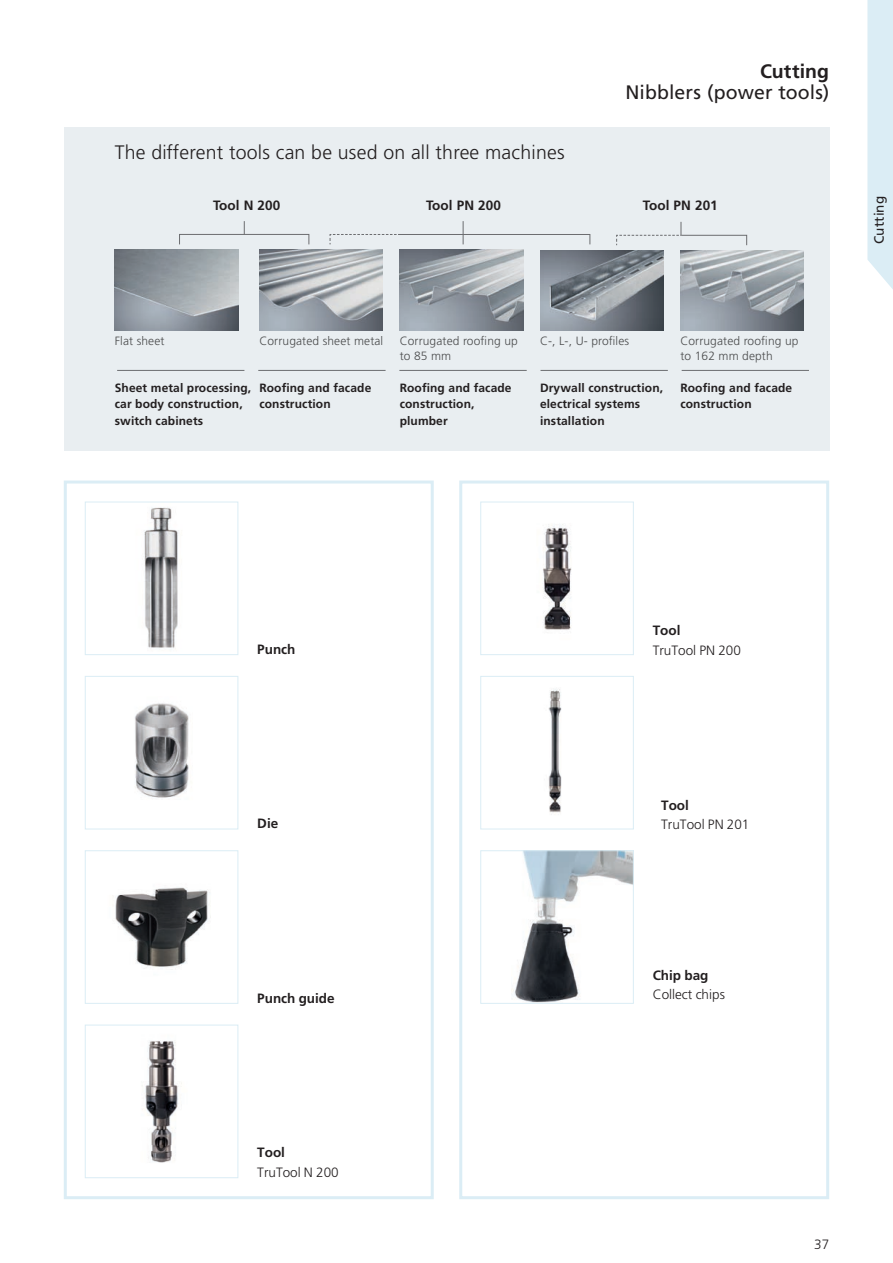
<style>
.page{position:relative;width:893px;height:1263px;background:#fff}
.page>*{position:absolute;margin:0;border:0;box-sizing:border-box;transform-origin:0 0}
.t1{font:300 19.5px "Frutiger LT Pro";letter-spacing:.01em;color:#231f20}
.t2{font:19.5px "Frutiger LT Std";letter-spacing:.005em;color:#231f20}
.t3{font:700 19.5px "Frutiger LT Std";letter-spacing:.005em;color:#231f20}
.t4{font:300 13.5px "Frutiger LT Std";color:#231f20}
.t5{font:700 13.5px "Frutiger LT Std";color:#231f20}
.t6{font:700 13.5px "Frutiger LT Pro";letter-spacing:.01em;color:#231f20}
.t7{font:13.5px "Frutiger LT Std";letter-spacing:.005em;color:#231f20}
.t8{font:700 12px/16.5px "Frutiger LT Pro";letter-spacing:.01em;color:#231f20}
.t9{font:300 12px/15px "Frutiger LT Pro";letter-spacing:.01em;color:#4b4c4d}
</style>
<div class="page">
<img style="left:513px;top:852px;width:119px;height:149px">
<div style="left:480px;top:850px;width:154px;height:153px;border:1px solid #dbedf5"></div>
<img style="left:142px;top:1041px;width:40px;height:122px">
<div style="left:85px;top:1025px;width:153px;height:153px;border:1px solid #dbedf5"></div>
<img style="left:115px;top:887px;width:96px;height:82px">
<div style="left:85px;top:850px;width:153px;height:153px;border:1px solid #dbedf5"></div>
<img style="left:144px;top:507px;width:34px;height:141px">
<div style="left:85px;top:502px;width:153px;height:153px;border:1px solid #dbedf5"></div>
<img style="left:548px;top:689px;width:14px;height:124px">
<div style="left:480px;top:676px;width:154px;height:153px;border:1px solid #dbedf5"></div>
<img style="left:543px;top:524px;width:29px;height:106px">
<div style="left:480px;top:502px;width:154px;height:153px;border:1px solid #dbedf5"></div>
<img style="left:135px;top:703px;width:54px;height:95px">
<div style="left:85px;top:676px;width:153px;height:153px;border:1px solid #dbedf5"></div>
<div style="left:64px;top:128px;width:765px;height:323px;background:#e9eef1"></div>
<img style="left:115px;top:249px;width:123px;height:81px">
<img style="left:259px;top:249px;width:124px;height:81px">
<img style="left:400px;top:249px;width:123px;height:81px">
<img style="left:540px;top:250px;width:123px;height:81px">
<img style="left:680px;top:250px;width:124px;height:81px">
<div style="left:179px;top:234px;width:130px;height:11px;border:1px solid #6c6d70"></div>
<svg style="left:244px;top:221px;width:1px;height:13px"></svg>
<svg style="left:616px;top:222px;width:132px;height:24px"></svg>
<svg style="left:329px;top:221px;width:262px;height:24px"></svg>
<div style="left:459px;top:480px;width:370px;height:719px;border:3px solid #dbedf5"></div>
<hr style="left:117px;top:370px;width:127px;height:1px;background:#6c6d70">
<hr style="left:258px;top:370px;width:128px;height:1px;background:#6c6d70">
<hr style="left:399px;top:370px;width:128px;height:1px;background:#6c6d70">
<hr style="left:540px;top:370px;width:128px;height:1px;background:#6c6d70">
<hr style="left:682px;top:370px;width:127px;height:1px;background:#6c6d70">
<div style="left:64px;top:480px;width:370px;height:719px;border:3px solid #dbedf5"></div>
<svg style="left:867px;top:0;width:26px;height:289px"></svg>
<h1 class="t1" style="left:115px;top:141px;width:451px">The different tools can be used on all three machines</h1>
<h1 class="t3" style="left:760px;top:60px;width:71px">Cutting</h1>
<h1 class="t2" style="left:625px;top:81px;width:205px">Nibblers (power tools)</h1>
<p class="t6" style="left:213px;top:197px;width:69px">Tool N 200</p>
<p class="t6" style="left:426px;top:197px;width:76px">Tool PN 200</p>
<p class="t6" style="left:643px;top:197px;width:76px">Tool PN 201</p>
<p class="t9" style="left:115px;top:333px;width:51px">Flat sheet</p>
<p class="t9" style="left:259px;top:333px;width:125px">Corrugated sheet metal</p>
<p class="t9" style="left:400px;top:333px;width:120px">Corrugated roofing up to 85 mm</p>
<p class="t9" style="left:540px;top:333px;width:91px">C-, L-, U- profiles</p>
<p class="t9" style="left:680px;top:333px;width:120px">Corrugated roofing up to 162 mm depth</p>
<p class="t8" style="left:115px;top:379px;width:138px">Sheet metal processing, car body construction, switch cabinets</p>
<p class="t8" style="left:259px;top:379px;width:113px">Roofing and facade construction</p>
<p class="t8" style="left:400px;top:379px;width:113px">Roofing and facade construction, plumber</p>
<p class="t8" style="left:540px;top:379px;width:125px">Drywall construction, electrical systems installation</p>
<p class="t8" style="left:680px;top:379px;width:113px">Roofing and facade construction</p>
<p class="t7" style="left:871px;top:244px;width:50px;rotate:-90deg">Cutting</p>
<p class="t5" style="left:257px;top:641px;width:40px">Punch</p>
<p class="t5" style="left:257px;top:815px;width:23px">Die</p>
<p class="t5" style="left:257px;top:990px;width:79px">Punch guide</p>
<p class="t5" style="left:257px;top:1145px;width:29px">Tool</p>
<p class="t4" style="left:257px;top:1164px;width:83px">TruTool N 200</p>
<p class="t5" style="left:653px;top:623px;width:29px">Tool</p>
<p class="t4" style="left:653px;top:642px;width:90px">TruTool PN 200</p>
<p class="t5" style="left:661px;top:797px;width:29px">Tool</p>
<p class="t4" style="left:661px;top:817px;width:90px">TruTool PN 201</p>
<p class="t5" style="left:653px;top:967px;width:57px">Chip bag</p>
<p class="t4" style="left:653px;top:987px;width:74px">Collect chips</p>
<p class="t4" style="left:814px;top:1236px;width:17px">37</p>
</div>
